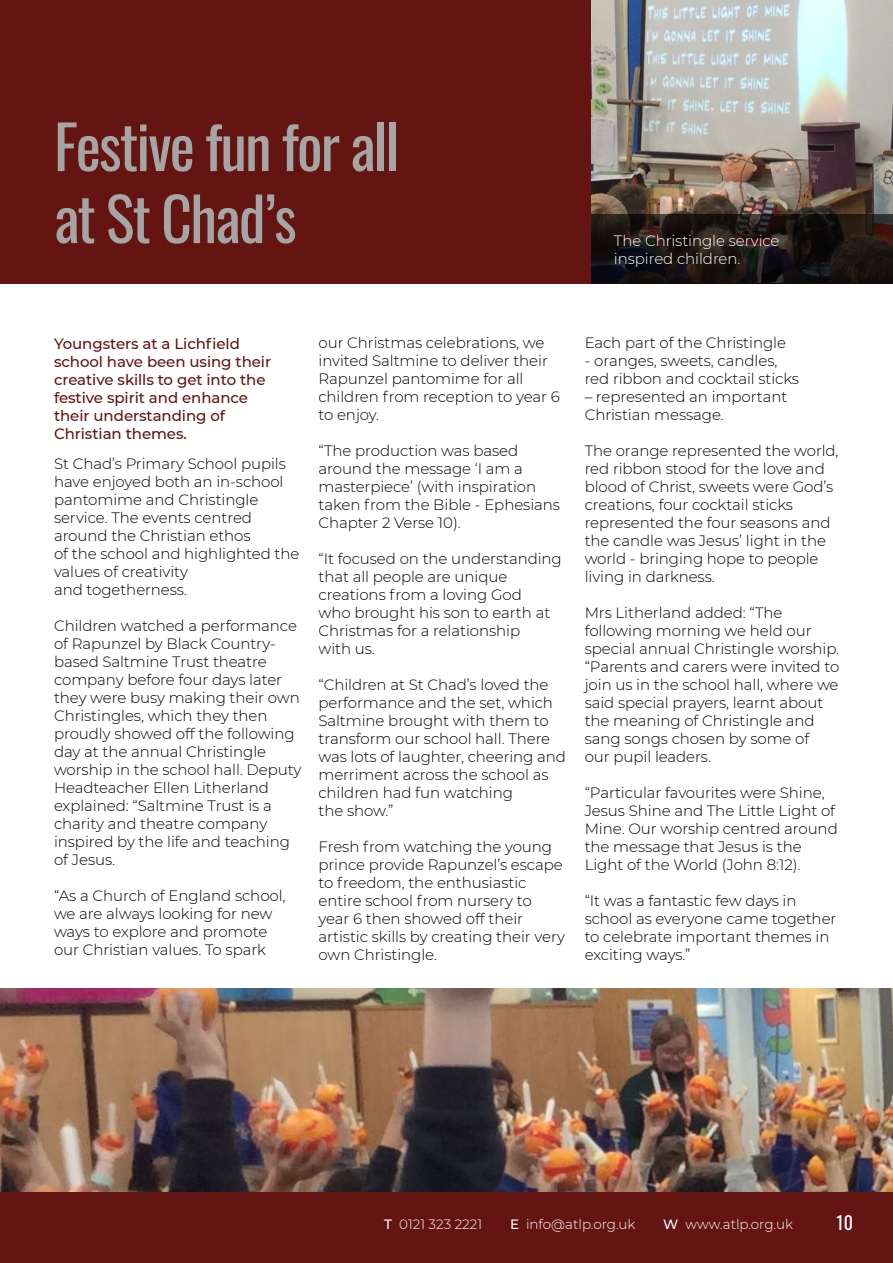
<style>
.page{position:relative;width:893px;height:1263px;background:#fff}
.page>*{position:absolute;margin:0;border:0;box-sizing:border-box;transform-origin:0 0}
.t1{font:60px/72px "Oswald";letter-spacing:-.03em;color:#a6a5a5}
.t2{font:18px "Oswald";color:#fff}
.t3{font:300 15px/18px "Montserrat";letter-spacing:-.005em;color:#000}
.t4{font:500 15px/18px "Montserrat";letter-spacing:-.005em;color:#641411}
.t5{font:300 15px/18px "Montserrat";letter-spacing:-.005em;color:#fff}
.t6{font:300 13.5px "Montserrat";color:#fff}
.s1{font-weight:500}
</style>
<div class="page">
<div style="left:0;top:0;width:893px;height:284px;background:#641411"></div>
<img style="left:591px;top:0;width:302px;height:214px">
<img style="left:0;top:989px;width:893px;height:204px">
<svg style="left:591px;top:214px;width:302px;height:70px;background:#1b1513"></svg>
<div style="left:0;top:1193px;width:893px;height:70px;background:#641411"></div>
<h1 class="t1" style="left:54px;top:105px;width:347px">Festive fun for all at St Chad’s</h1>
<p class="t5" style="left:614px;top:231px;width:167px">The Christingle service inspired children.</p>
<p class="t4" style="left:54px;top:334px;width:219px">Youngsters at a Lichfield school have been using their creative skills to get into the festive spirit and enhance their understanding of<br>Christian themes.</p>
<p class="t3" style="left:54px;top:454px;width:247px">St Chad’s Primary School pupils have enjoyed both an in-school pantomime and Christingle service. The events centred around the Christian ethos<br>of the school and highlighted the values of creativity<br>and togetherness.</p>
<p class="t3" style="left:54px;top:616px;width:249px">Children watched a performance of Rapunzel by Black Country&shy;based Saltmine Trust theatre company before four days later they were busy making their own<br>Christingles, which they then proudly showed off the following day at the annual Christingle worship in the school hall. Deputy<br>Headteacher Ellen Litherland explained: “Saltmine Trust is a charity and theatre company inspired by the life and teaching of Jesus.</p>
<p class="t3" style="left:54px;top:886px;width:233px">“As a Church of England school, we are always looking for new ways to explore and promote our Christian values. To spark</p>
<p class="t3" style="left:318px;top:333px;width:243px">our Christmas celebrations, we invited Saltmine to deliver their<br>Rapunzel pantomime for all children from reception to year 6 to enjoy.</p>
<p class="t3" style="left:318px;top:441px;width:243px">“The production was based around the message ‘I am a masterpiece’ (with inspiration taken from the Bible - Ephesians<br>Chapter 2 Verse 10).</p>
<p class="t3" style="left:318px;top:549px;width:245px">“It focused on the understanding that all people are unique creations from a loving God<br>who brought his son to earth at<br>Christmas for a relationship<br>with us.</p>
<p class="t3" style="left:318px;top:675px;width:249px">“Children at St Chad’s loved the performance and the set, which<br>Saltmine brought with them to transform our school hall. There was lots of laughter, cheering and merriment across the school as children had fun watching<br>the show.”</p>
<p class="t3" style="left:318px;top:837px;width:248px">Fresh from watching the young prince provide Rapunzel’s escape to freedom, the enthusiastic entire school from nursery to year 6 then showed off their artistic skills by creating their very own Christingle.</p>
<p class="t3" style="left:585px;top:333px;width:203px">Each part of the Christingle</p>
<p class="t3" style="left:585px;top:351px;width:216px">- oranges, sweets, candles, red ribbon and cocktail sticks</p>
<p class="t3" style="left:585px;top:387px;width:204px">– represented an important<br>Christian message.</p>
<p class="t3" style="left:585px;top:441px;width:255px">The orange represented the world, red ribbon stood for the love and blood of Christ, sweets were God’s creations, four cocktail sticks represented the four seasons and the candle was Jesus’ light in the world - bringing hope to people living in darkness.</p>
<p class="t3" style="left:585px;top:603px;width:256px">Mrs Litherland added: “The following morning we held our special annual Christingle worship. “Parents and carers were invited to join us in the school hall, where we said special prayers, learnt about the meaning of Christingle and sang songs chosen by some of<br>our pupil leaders.</p>
<p class="t3" style="left:585px;top:783px;width:255px">“Particular favourites were Shine,<br>Jesus Shine and The Little Light of<br>Mine. Our worship centred around the message that Jesus is the<br>Light of the World (John 8:12).</p>
<p class="t3" style="left:585px;top:891px;width:253px">“It was a fantastic few days in school as everyone came together to celebrate important themes in exciting ways.”</p>
<p class="t6" style="left:384px;top:1215px;width:99px"><span class="s1">T</span> 0121 323 2221</p>
<p class="t6" style="left:510px;top:1215px;width:127px"><span class="s1">E</span> info@atlp.org.uk</p>
<p class="t6" style="left:663px;top:1215px;width:131px"><span class="s1">W</span> www.atlp.org.uk</p>
<p class="t2" style="left:837px;top:1207px;width:18px">10</p>
</div>
